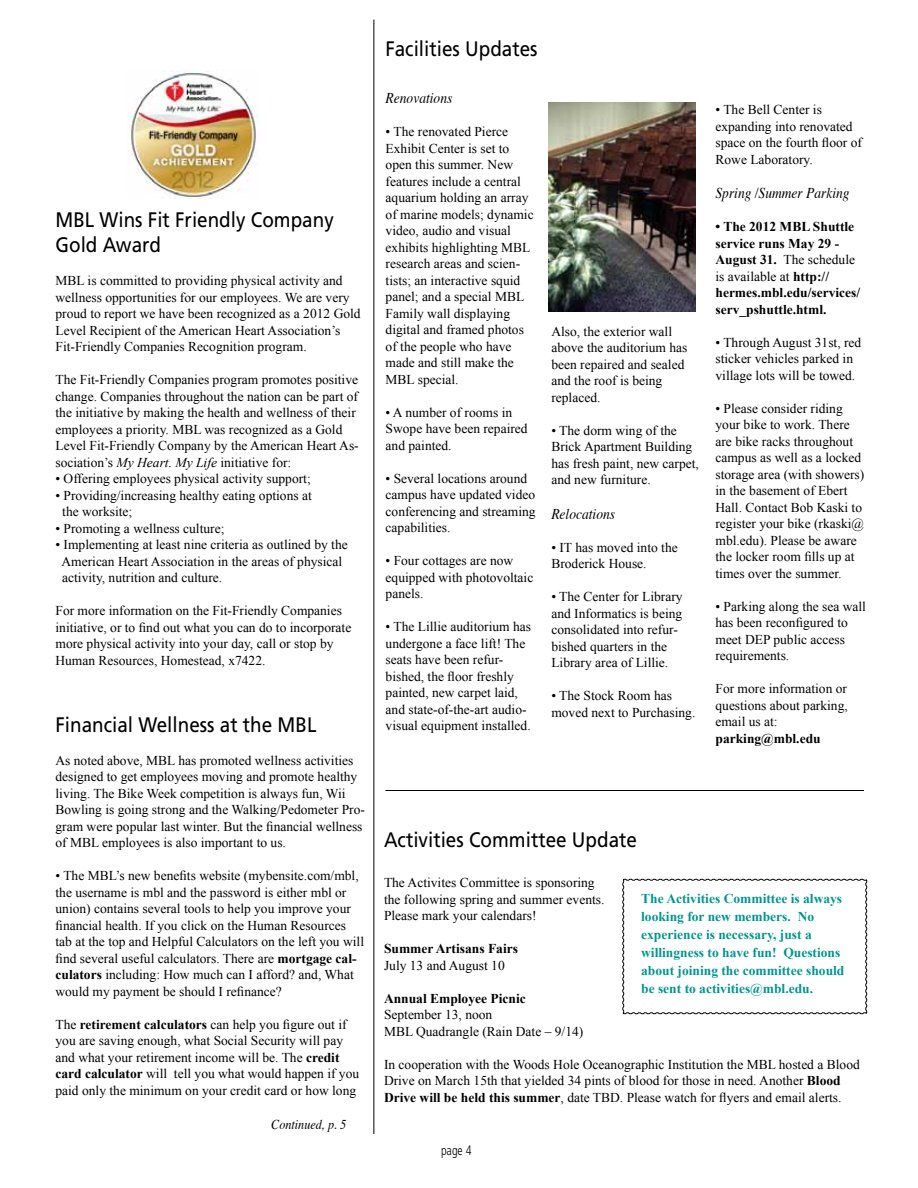
<style>
.page{position:relative;width:918px;height:1188px;background:#fff}
.page>*{position:absolute;margin:0;border:0;box-sizing:border-box;transform-origin:0 0}
.t1{font:21px/25.2px "Frutiger";color:#000;scale:.9 1}
.t2{font:italic 15px "Times";color:#000;scale:.9 1}
.t3{font:13.5px/16.5px "Times New Roman";color:#000}
.t4{font:700 13.5px/16.5px "Times New Roman";color:#000}
.t5{font:700 13.5px/18px "Times New Roman";color:#00958f}
.t6{font:italic 13.5px "Times";color:#000;scale:.9 1}
.t7{font:300 condensed 13.5px "Frutiger";color:#000;scale:.9 1}
.s1{font-style:italic}
.s2{font-weight:700}
.s3{font-weight:400}
</style>
<div class="page">
<svg style="left:622px;top:878px;width:246px;height:137px"></svg>
<hr style="left:374px;top:20px;width:1px;height:1114px;background:#000">
<img style="left:128px;top:70px;width:130px;height:129px">
<img style="left:548px;top:103px;width:147px;height:208px">
<hr style="left:386px;top:790px;width:478px;height:1px;background:#000">
<h1 class="t1" style="left:56px;top:207px;width:311px">MBL Wins Fit Friendly Company<br>Gold Award</h1>
<p class="t3" style="left:56px;top:272px;width:307px">MBL is committed to providing physical activity and wellness opportunities for our employees. We are very proud to report we have been recognized as a 2012 Gold Level Recipient of the American Heart Association’s Fit-Friendly Companies Recognition program.</p>
<p class="t3" style="left:56px;top:371px;width:305px">The Fit-Friendly Companies program promotes positive change. Companies throughout the nation can be part of the initiative by making the health and wellness of their employees a priority. MBL was recognized as a Gold Level Fit-Friendly Company by the American Heart As&shy;sociation’s <span class="s1">My Heart. My Life</span> initiative for:</p>
<p class="t3" style="left:56px;top:470px;width:257px">• Offering employees physical activity support;</p>
<p class="t3" style="left:62px;top:487px;width:251px;text-indent:-7px">• Providing/increasing healthy eating options at the worksite;</p>
<p class="t3" style="left:56px;top:520px;width:170px">• Promoting a wellness culture;</p>
<p class="t3" style="left:62px;top:536px;width:288px;text-indent:-6px">• Implementing at least nine criteria as outlined by the<br>American Heart Association in the areas of physical activity, nutrition and culture.</p>
<p class="t3" style="left:56px;top:602px;width:297px">For more information on the Fit-Friendly Companies initiative, or to find out what you can do to incorporate more physical activity into your day, call or stop by Human Resources, Homestead, x7422.</p>
<h1 class="t1" style="left:56px;top:712px;width:291px">Financial Wellness at the MBL</h1>
<p class="t3" style="left:56px;top:752px;width:311px">As noted above, MBL has promoted wellness activities designed to get employees moving and promote healthy living. The Bike Week competition is always fun, Wii Bowling is going strong and the Walking/Pedometer Pro&shy;gram were popular last winter. But the financial wellness of MBL employees is also important to us.</p>
<p class="t3" style="left:56px;top:867px;width:310px">• The MBL’s new benefits website (mybensite.com/mbl, the username is mbl and the password is either mbl or union) contains several tools to help you improve your financial health. If you click on the Human Resources tab at the top and Helpful Calculators on the left you will find several useful calculators. There are <span class="s2">mortgage cal&shy;culators</span> including: How much can I afford? and, What would my payment be should I refinance?</p>
<p class="t3" style="left:56px;top:1016px;width:305px">The <span class="s2">retirement calculators</span> can help you figure out if you are saving enough, what Social Security will pay and what your retirement income will be. The <span class="s2">credit card calculator</span> will tell you what would happen if you paid only the minimum on your credit card or how long</p>
<p class="t6" style="left:271px;top:1113px;width:85px">Continued, p. 5</p>
<h1 class="t1" style="left:385px;top:35px;width:171px">Facilities Updates</h1>
<p class="t2" style="left:386px;top:85px;width:76px">Renovations</p>
<p class="t3" style="left:386px;top:123px;width:150px">• The renovated Pierce<br>Exhibit Center is set to open this summer. New features include a central aquarium holding an array of marine models; dynamic video, audio and visual exhibits highlighting MBL research areas and scien&shy;tists; an interactive squid panel; and a special MBL<br>Family wall displaying digital and framed photos of the people who have made and still make the<br>MBL special.</p>
<p class="t3" style="left:386px;top:404px;width:144px">• A number of rooms in<br>Swope have been repaired and painted.</p>
<p class="t3" style="left:386px;top:470px;width:151px">• Several locations around campus have updated video conferencing and streaming capabilities.</p>
<p class="t3" style="left:386px;top:552px;width:149px">• Four cottages are now equipped with photovoltaic panels.</p>
<p class="t3" style="left:386px;top:618px;width:147px">• The Lillie auditorium has undergone a face lift! The seats have been refur&shy;bished, the floor freshly painted, new carpet laid, and state-of-the-art audio&shy;visual equipment installed.</p>
<p class="t3" style="left:551px;top:323px;width:138px">Also, the exterior wall above the auditorium has been repaired and sealed and the roof is being replaced.</p>
<p class="t3" style="left:551px;top:422px;width:149px">• The dorm wing of the<br>Brick Apartment Building has fresh paint, new carpet, and new furniture.</p>
<p class="t2" style="left:551px;top:500px;width:72px">Relocations</p>
<p class="t3" style="left:551px;top:539px;width:128px">• IT has moved into the<br>Broderick House.</p>
<p class="t3" style="left:551px;top:588px;width:133px">• The Center for Library and Informatics is being consolidated into refur&shy;bished quarters in the<br>Library area of Lillie.</p>
<p class="t3" style="left:551px;top:687px;width:145px">• The Stock Room has moved next to Purchasing.</p>
<p class="t3" style="left:716px;top:101px;width:148px">• The Bell Center is expanding into renovated space on the fourth floor of<br>Rowe Laboratory.</p>
<p class="t2" style="left:716px;top:180px;width:151px">Spring /Summer Parking</p>
<p class="t4" style="left:716px;top:218px;width:146px">• The 2012 MBL Shuttle service runs May 29 -<br>August 31. <span class="s3">The schedule is available at</span> http:// hermes.mbl.edu/services/ serv_pshuttle.html.</p>
<p class="t3" style="left:716px;top:334px;width:147px">• Through August 31st, red sticker vehicles parked in village lots will be towed.</p>
<p class="t3" style="left:716px;top:400px;width:150px">• Please consider riding your bike to work. There are bike racks throughout campus as well as a locked storage area (with showers) in the basement of Ebert<br>Hall. Contact Bob Kaski to register your bike (rkaski@ mbl.edu). Please be aware the locker room fills up at times over the summer.</p>
<p class="t3" style="left:716px;top:598px;width:152px">• Parking along the sea wall has been reconfigured to meet DEP public access requirements.</p>
<p class="t3" style="left:716px;top:680px;width:134px;text-align:justify">For more information or questions about parking, email us at:</p>
<p class="t4" style="left:716px;top:730px;width:107px">parking@mbl.edu</p>
<h1 class="t1" style="left:384px;top:827px;width:283px">Activities Committee Update</h1>
<p class="t3" style="left:384px;top:874px;width:222px">The Activites Committee is sponsoring the following spring and summer events.<br>Please mark your calendars!</p>
<p class="t4" style="left:384px;top:940px;width:136px">Summer Artisans Fairs</p>
<p class="t3" style="left:384px;top:957px;width:122px">July 13 and August 10</p>
<p class="t4" style="left:384px;top:990px;width:143px">Annual Employee Picnic</p>
<p class="t3" style="left:384px;top:1006px;width:201px">September 13, noon<br>MBL Quadrangle (Rain Date – 9/14)</p>
<p class="t3" style="left:384px;top:1056px;width:477px">In cooperation with the Woods Hole Oceanographic Institution the MBL hosted a Blood<br>Drive on March 15th that yielded 34 pints of blood for those in need. Another <span class="s2">Blood<br>Drive will be held this summer</span>, date TBD. Please watch for flyers and email alerts.</p>
<p class="t5" style="left:641px;top:889px;width:205px">The Activities Committee is always looking for new members. No experience is necessary, just a willingness to have fun! Questions about joining the committee should be sent to activities@mbl.edu.</p>
<p class="t7" style="left:441px;top:1142px;width:35px">page 4</p>
</div>
